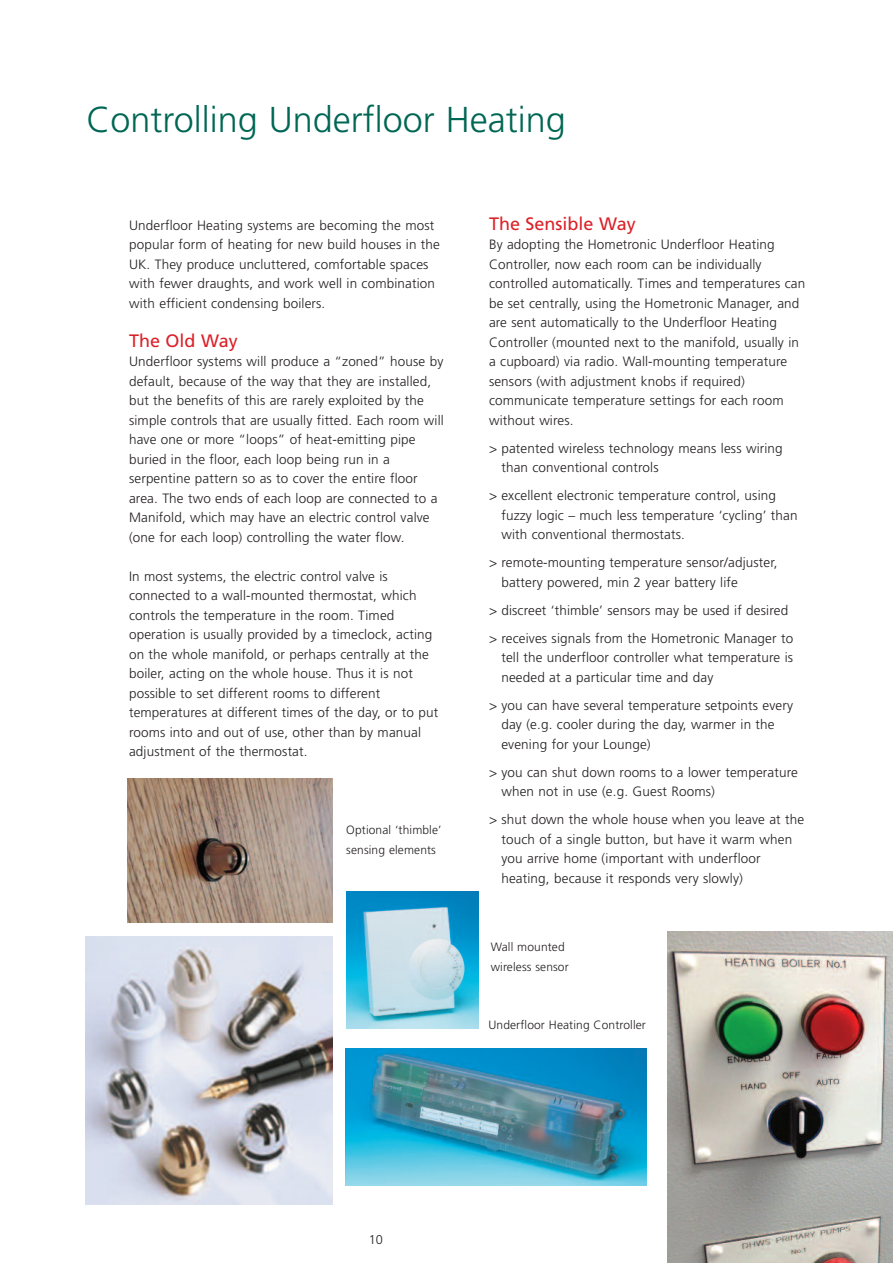
<style>
.page{position:relative;width:893px;height:1263px;background:#fff}
.page>*{position:absolute;margin:0;border:0;box-sizing:border-box;transform-origin:0 0}
.t1{font:300 36px "Frutiger";color:#006654}
.t2{font:18px "Frutiger";color:#db2128}
.t3{font:300 13.5px/19.5px "Frutiger";letter-spacing:.01em;color:#231f20}
.t4{font:300 12.75px "Frutiger";color:#231f20}
.t5{font:300 12px/19.5px "Frutiger";letter-spacing:.01em;color:#231f20}
</style>
<div class="page">
<img style="left:668px;top:932px;width:225px;height:331px">
<img style="left:346px;top:1049px;width:301px;height:136px">
<img style="left:346px;top:892px;width:132px;height:136px">
<img style="left:85px;top:937px;width:248px;height:268px">
<img style="left:128px;top:779px;width:205px;height:144px">
<h1 class="t1" style="left:87px;top:105px;width:481px">Controlling Underfloor Heating</h1>
<p class="t3" style="left:129px;top:216px;width:312px">Underfloor Heating systems are becoming the most popular form of heating for new build houses in the UK. They produce uncluttered, comfortable spaces with fewer draughts, and work well in combination with efficient condensing boilers.</p>
<h2 class="t2" style="left:129px;top:333px;width:110px">The Old Way</h2>
<p class="t3" style="left:129px;top:353px;width:316px">Underfloor systems will produce a “zoned” house by default, because of the way that they are installed, but the benefits of this are rarely exploited by the simple controls that are usually fitted. Each room will have one or more “loops” of heat-emitting pipe buried in the floor, each loop being run in a serpentine pattern so as to cover the entire floor area. The two ends of each loop are connected to a Manifold, which may have an electric control valve (one for each loop) controlling the water flow.</p>
<p class="t3" style="left:129px;top:567px;width:311px">In most systems, the electric control valve is connected to a wall-mounted thermostat, which controls the temperature in the room. Timed operation is usually provided by a timeclock, acting on the whole manifold, or perhaps centrally at the boiler, acting on the whole house. Thus it is not possible to set different rooms to different temperatures at different times of the day, or to put rooms into and out of use, other than by manual adjustment of the thermostat.</p>
<p class="t5" style="left:346px;top:821px;width:97px">Optional ‘thimble’ sensing elements</p>
<h2 class="t2" style="left:489px;top:216px;width:148px">The Sensible Way</h2>
<p class="t3" style="left:489px;top:236px;width:318px">By adopting the Hometronic Underfloor Heating Controller, now each room can be individually controlled automatically. Times and temperatures can be set centrally, using the Hometronic Manager, and are sent automatically to the Underfloor Heating Controller (mounted next to the manifold, usually in a cupboard) via radio. Wall-mounting temperature sensors (with adjustment knobs if required) communicate temperature settings for each room without wires.</p>
<p class="t3" style="left:501px;top:439px;width:283px;text-indent:-12px">&gt; patented wireless technology means less wiring than conventional controls</p>
<p class="t3" style="left:501px;top:487px;width:298px;text-indent:-12px">&gt; excellent electronic temperature control, using fuzzy logic – much less temperature ‘cycling’ than with conventional thermostats.</p>
<p class="t3" style="left:501px;top:554px;width:278px;text-indent:-12px">&gt; remote-mounting temperature sensor/adjuster, battery powered, min 2 year battery life</p>
<p class="t3" style="left:489px;top:597px;width:306px;line-height:28px">&gt; discreet ‘thimble’ sensors may be used if desired &gt; receives signals from the Hometronic Manager to</p>
<p class="t3" style="left:501px;top:649px;width:293px">tell the underfloor controller what temperature is needed at a particular time and day</p>
<p class="t3" style="left:501px;top:696px;width:293px;text-indent:-12px">&gt; you can have several temperature setpoints every day (e.g. cooler during the day, warmer in the evening for your Lounge)</p>
<p class="t3" style="left:501px;top:763px;width:298px;text-indent:-12px">&gt; you can shut down rooms to a lower temperature when not in use (e.g. Guest Rooms)</p>
<p class="t3" style="left:501px;top:811px;width:304px;text-indent:-12px">&gt; shut down the whole house when you leave at the touch of a single button, but have it warm when you arrive home (important with underfloor heating, because it responds very slowly)</p>
<p class="t5" style="left:491px;top:938px;width:79px">Wall mounted wireless sensor</p>
<p class="t5" style="left:488px;top:1016px;width:159px">Underfloor Heating Controller</p>
<p class="t4" style="left:369px;top:1234px;width:16px">10</p>
</div>
